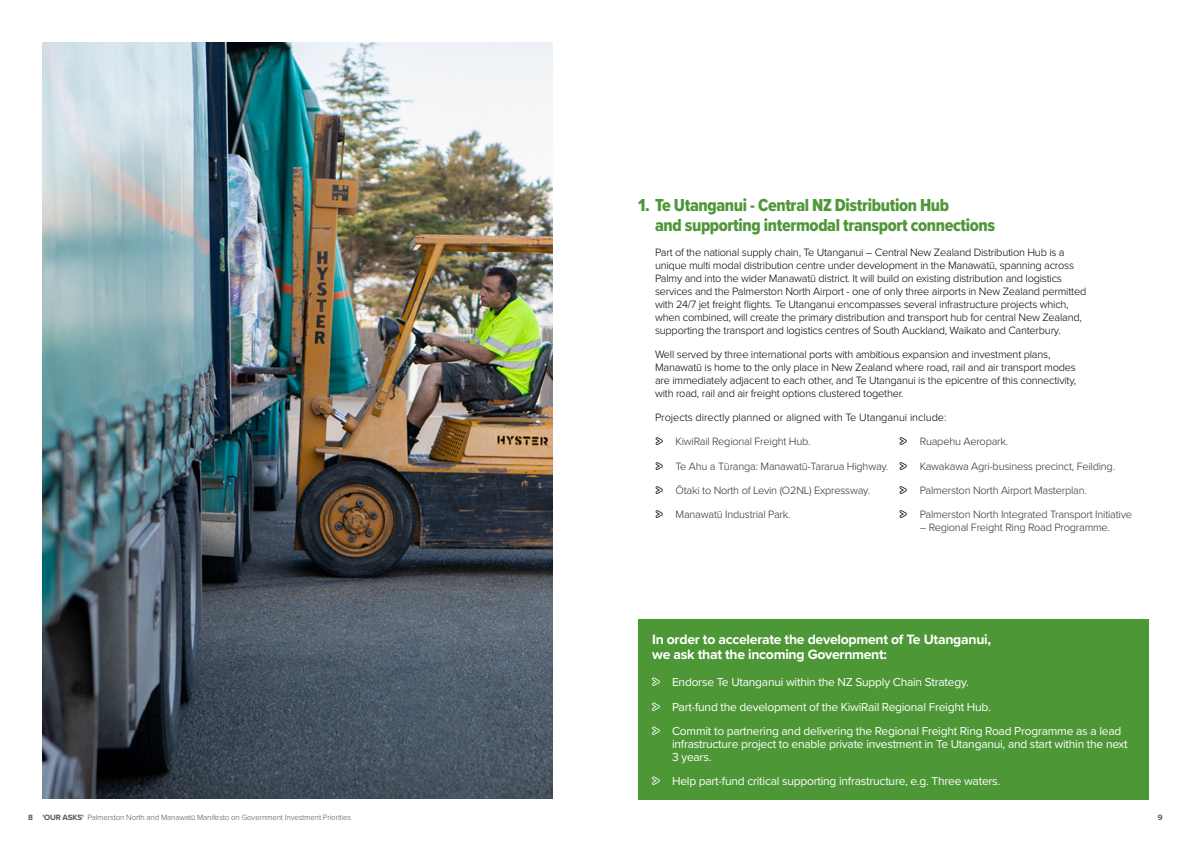
<style>
.page{position:relative;width:1191px;height:842px;background:#fff}
.page>*{position:absolute;margin:0;border:0;box-sizing:border-box;transform-origin:0 0}
.t1{font:18px/20px "Proxima Nova Cond Extrabld";letter-spacing:-.02em;color:#4e9737}
.t2{font:700 14px/15px "Proxima Nova";letter-spacing:-.02em;color:#fff}
.t3{font:12px/13px "Proxima Nova";letter-spacing:-.02em;color:#fff}
.t4{font:300 11px/13px "Proxima Nova";letter-spacing:-.02em;color:#000}
.t5{font:300 11px "Proxima Nova";letter-spacing:-.02em;color:#302d2d}
.t6{font:300 8px "Proxima Nova";letter-spacing:-.02em;color:#575555}
.t7{font:700 8px "Proxima Nova";color:#58595b}
.s1{color:#000}
.s2{font-weight:700;color:#58595b}
.s3{font-weight:700}
</style>
<div class="page">
<img style="left:42px;top:43px;width:511px;height:756px">
<div style="left:638px;top:619px;width:510px;height:180px;background:#4e9737"></div>
<h1 class="t1" style="left:655px;top:195px;width:341px;text-indent:-17px">1. Te Utanganui - Central NZ Distribution Hub<br>and supporting intermodal transport connections</h1>
<p class="t4" style="left:655px;top:245px;width:433px">Part of the national supply chain, Te Utanganui – Central New Zealand Distribution Hub is a unique multi modal distribution centre under development in the Manawatū, spanning across Palmy and into the wider Manawatū district. It will build on existing distribution and logistics services and the Palmerston North Airport - one of only three airports in New Zealand permitted with 24/7 jet freight flights. Te Utanganui encompasses several infrastructure projects which, when combined, will create the primary distribution and transport hub for central New Zealand, supporting the transport and logistics centres of South Auckland, Waikato and Canterbury.</p>
<p class="t4" style="left:655px;top:347px;width:423px">Well served by three international ports with ambitious expansion and investment plans, Manawatū is home to the only place in New Zealand where road, rail and air transport modes are immediately adjacent to each other, and Te Utanganui is the epicentre of this connectivity, with road, rail and air freight options clustered together.</p>
<p class="t4" style="left:655px;top:411px;width:293px">Projects directly planned or aligned with Te Utanganui include:</p>
<p class="t5" style="left:656px;top:433px;width:156px"><span class="s1">•</span> KiwiRail Regional Freight Hub.</p>
<p class="t5" style="left:656px;top:458px;width:234px"><span class="s1">•</span> Te Ahu a Tūranga: Manawatū-Tararua Highway.</p>
<p class="t5" style="left:656px;top:482px;width:216px"><span class="s1">•</span> Ōtaki to North of Levin (O2NL) Expressway.</p>
<p class="t5" style="left:656px;top:506px;width:136px"><span class="s1">•</span> Manawatū Industrial Park.</p>
<p class="t5" style="left:900px;top:433px;width:110px"><span class="s1">•</span> Ruapehu Aeropark.</p>
<p class="t5" style="left:900px;top:458px;width:217px"><span class="s1">•</span> Kawakawa Agri-business precinct, Feilding.</p>
<p class="t5" style="left:900px;top:482px;width:188px"><span class="s1">•</span> Palmerston North Airport Masterplan.</p>
<p class="t5" style="left:900px;top:506px;width:234px"><span class="s1">•</span> Palmerston North Integrated Transport Initiative</p>
<p class="t5" style="left:919px;top:519px;width:192px">– Regional Freight Ring Road Programme.</p>
<p class="t2" style="left:652px;top:632px;width:340px">In order to accelerate the development of Te Utanganui, we ask that the incoming Government:</p>
<p class="t3" style="left:652px;top:675px;width:318px">• Endorse Te Utanganui within the NZ Supply Chain Strategy.</p>
<p class="t3" style="left:652px;top:699px;width:340px">• Part-fund the development of the KiwiRail Regional Freight Hub.</p>
<p class="t3" style="left:672px;top:724px;width:457px;text-indent:-20px">• Commit to partnering and delivering the Regional Freight Ring Road Programme as a lead infrastructure project to enable private investment in Te Utanganui, and start within the next<br>3 years.</p>
<p class="t3" style="left:652px;top:774px;width:350px">• Help part-fund critical supporting infrastructure, e.g. Three waters.</p>
<p class="t6" style="left:28px;top:811px;width:324px"><span class="s2">8</span> <span class="s3">'OUR ASKS'</span> Palmerston North and Manawatū Manifesto on Government Investment Priorities</p>
<p class="t7" style="left:1157px;top:811px;width:6px">9</p>
</div>
